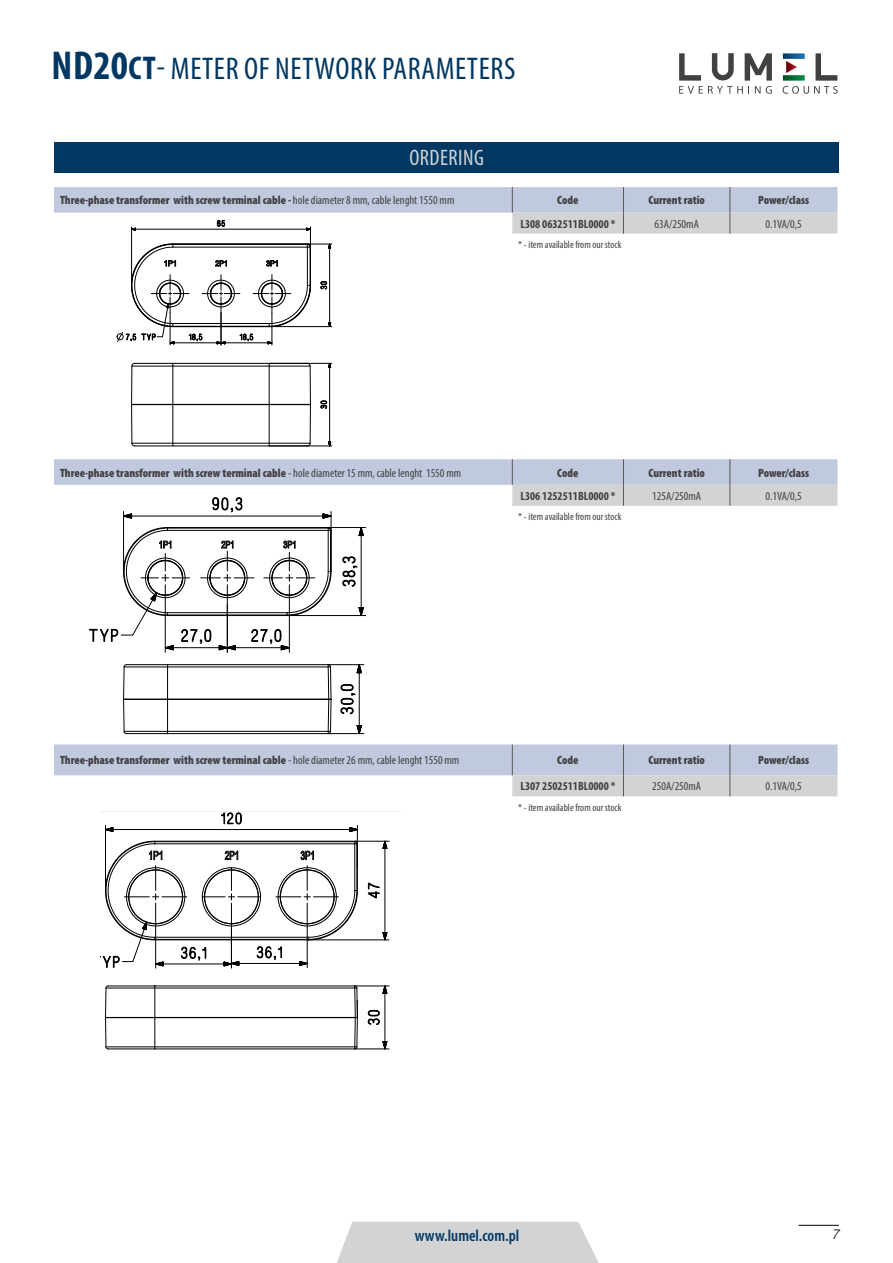
<style>
.page{position:relative;width:893px;height:1263px;background:#fff}
.page>*{position:absolute;margin:0;border:0;box-sizing:border-box;transform-origin:0 0}
.t1{font:condensed 31.5px "Myriad Pro";letter-spacing:.02em;color:#003863}
.t2{font:condensed 22.5px "Myriad Pro";color:#d1d3d4}
.t3{font:600 condensed 16.5px "Myriad Pro";color:#003863}
.t4{font:italic 300 13.5px "PL Switzerland";color:#000}
.t5{font:900 condensed 12px "Myriad Pro";color:#414042}
.t6{font:condensed 12px "Myriad Pro";color:#414042}
.t7{font:700 condensed 12px "Myriad Pro";color:#414042}
.t8{font:condensed 10.5px "Myriad Pro";color:#414042}
.s1{font-weight:700;font-size:40.5px}
.s2{font-weight:700;font-size:33px}
.s3{font-weight:400}
</style>
<div class="page">
<svg style="left:337px;top:1222px;width:262px;height:41px;background:#d4d5d6"></svg>
<hr style="left:799px;top:1225px;width:40px;height:1px;background:#000">
<svg style="left:679px;top:53px;width:93px;height:41px"></svg>
<svg style="left:783px;top:53px;width:55px;height:41px"></svg>
<svg style="left:54px;top:187px;width:783px;height:588px"></svg>
<svg style="left:512px;top:213px;width:325px;height:583px"></svg>
<svg style="left:623px;top:775px;width:1px;height:21px"></svg>
<svg style="left:512px;top:187px;width:1px;height:26px"></svg>
<svg style="left:623px;top:187px;width:1px;height:47px"></svg>
<svg style="left:729px;top:187px;width:1px;height:47px"></svg>
<svg style="left:512px;top:459px;width:1px;height:26px"></svg>
<svg style="left:623px;top:459px;width:1px;height:47px"></svg>
<hr style="left:512px;top:744px;width:1px;height:31px;background:#58595b">
<hr style="left:623px;top:744px;width:1px;height:31px;background:#58595b">
<hr style="left:729px;top:744px;width:1px;height:31px;background:#58595b">
<svg style="left:729px;top:459px;width:1px;height:47px"></svg>
<svg style="left:729px;top:775px;width:1px;height:21px"></svg>
<div style="left:54px;top:142px;width:785px;height:31px;background:#003863"></div>
<svg style="left:82px;top:219px;width:266px;height:237px"></svg>
<svg style="left:85px;top:496px;width:301px;height:239px"></svg>
<svg style="left:100px;top:812px;width:290px;height:238px"></svg>
<h1 class="t1" style="left:52px;top:50px;width:134px"><span class="s1">ND20</span><span class="s2">CT</span>- meter</h1>
<h1 class="t1" style="left:244px;top:50px;width:206px">of network parameters</h1>
<h2 class="t2" style="left:409px;top:144px;width:76px">ordering</h2>
<p class="t5" style="left:60px;top:193px;width:396px">Three-phase transformer with screw terminal cable - <span class="s3">hole diameter 8 mm, cable lenght 1550 mm</span></p>
<p class="t5" style="left:557px;top:193px;width:23px">Code</p>
<p class="t5" style="left:648px;top:193px;width:58px">Current ratio</p>
<p class="t5" style="left:758px;top:193px;width:53px">Power/class</p>
<p class="t7" style="left:520px;top:216px;width:96px">L308 0632511BL0000 *</p>
<p class="t6" style="left:654px;top:216px;width:45px">63A/250mA</p>
<p class="t6" style="left:766px;top:216px;width:38px">0.1VA/0,5</p>
<p class="t8" style="left:518px;top:238px;width:105px">* - item available from our stock</p>
<p class="t5" style="left:60px;top:465px;width:403px">Three-phase transformer with screw terminal cable <span class="s3">- hole diameter 15 mm, cable lenght 1550 mm</span></p>
<p class="t5" style="left:557px;top:465px;width:23px">Code</p>
<p class="t5" style="left:648px;top:465px;width:58px">Current ratio</p>
<p class="t5" style="left:758px;top:465px;width:53px">Power/class</p>
<p class="t7" style="left:520px;top:488px;width:96px">L306 1252511BL0000 *</p>
<p class="t6" style="left:652px;top:489px;width:50px">125A/250mA</p>
<p class="t6" style="left:766px;top:489px;width:38px">0.1VA/0,5</p>
<p class="t8" style="left:518px;top:510px;width:105px">* - item available from our stock</p>
<p class="t5" style="left:60px;top:753px;width:401px">Three-phase transformer with screw terminal cable <span class="s3">- hole diameter 26 mm, cable lenght 1550 mm</span></p>
<p class="t5" style="left:557px;top:753px;width:23px">Code</p>
<p class="t5" style="left:648px;top:753px;width:58px">Current ratio</p>
<p class="t5" style="left:758px;top:753px;width:53px">Power/class</p>
<p class="t7" style="left:520px;top:779px;width:96px">L307 2502511BL0000 *</p>
<p class="t6" style="left:652px;top:779px;width:50px">250A/250mA</p>
<p class="t6" style="left:766px;top:779px;width:38px">0.1VA/0,5</p>
<p class="t8" style="left:518px;top:801px;width:105px">* - item available from our stock</p>
<h3 class="t3" style="left:415px;top:1225px;width:106px">www.lumel.com.pl</h3>
<p class="t4" style="left:831px;top:1226px;width:9px">7</p>
</div>
